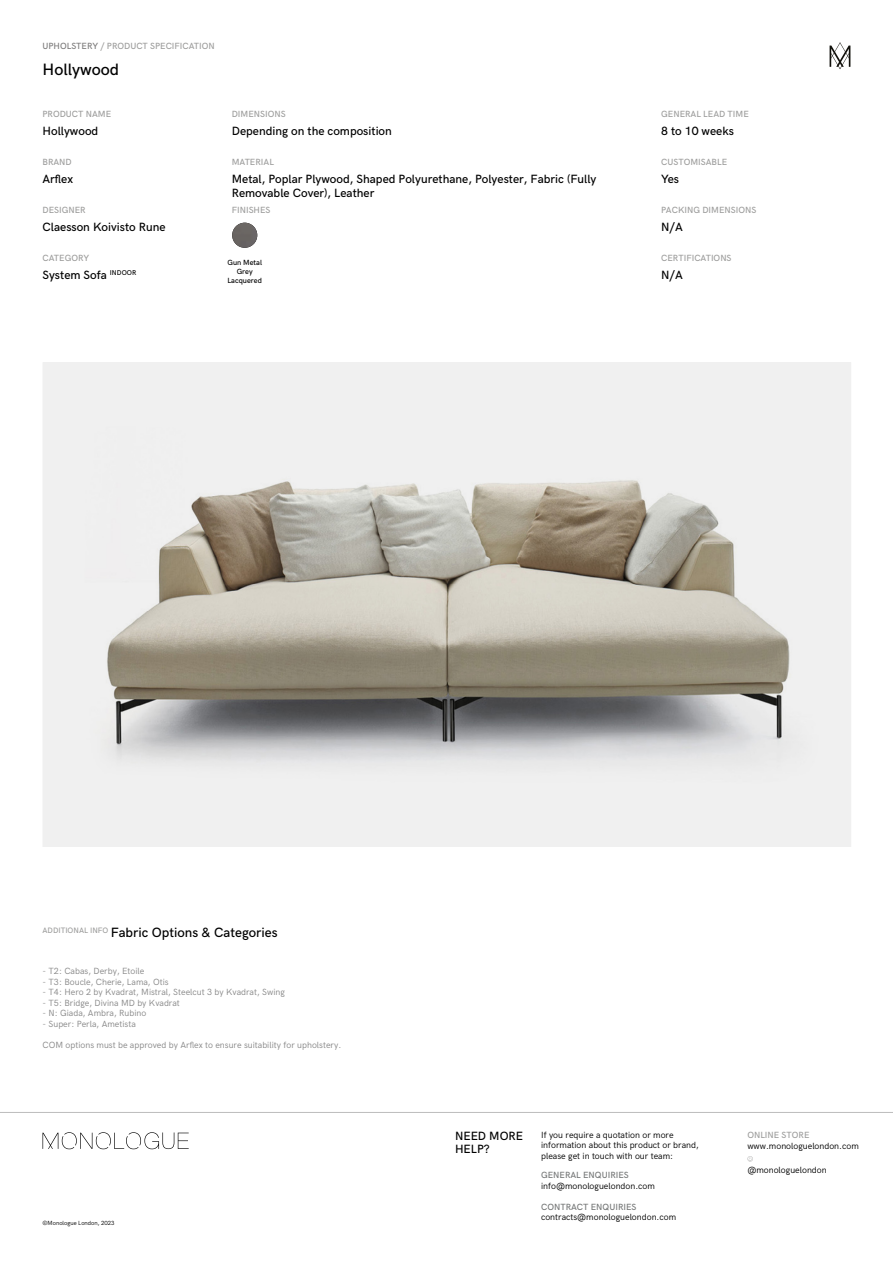
<style>
.page{position:relative;width:893px;height:1263px;background:#fff}
.page>*{position:absolute;margin:0;border:0;box-sizing:border-box;transform-origin:0 0}
.t1{font:500 16.5px "HK Grotesk";color:#000}
.t2{font:500 13.5px "HK Grotesk";color:#000}
.t3{font:500 12px/13.5px "HK Grotesk";color:#000}
.t4{font:9px "HK Grotesk";color:#878787}
.t5{font:9px/10.5px "HK Grotesk";color:#000}
.t6{font:500 9px "HK Grotesk";color:#9d9d9c}
.t7{font:500 9px "HK Grotesk";color:#757777}
.t8{font:500 7.5px/9px "HK Grotesk";color:#000;text-align:center}
.t9{font:6px "HK Grotesk";color:#000}
.s1{color:#7c7b7b}
</style>
<div class="page">
<svg style="left:747px;top:1156px;width:6px;height:5px"></svg>
<hr style="left:0;top:1112px;width:893px;height:1px;background:#bcbcbc">
<svg style="left:43px;top:1132px;width:146px;height:17px"></svg>
<svg style="left:830px;top:42px;width:20px;height:27px"></svg>
<img style="left:46px;top:365px;width:802px;height:479px">
<img style="left:232px;top:223px;width:25px;height:25px;border-radius:13px">
<p class="t6" style="left:43px;top:39px;width:174px"><span class="s1">UPHOLSTERY</span> / PRODUCT SPECIFICATION</p>
<h1 class="t1" style="left:43px;top:57px;width:78px">Hollywood</h1>
<p class="t6" style="left:43px;top:107px;width:70px">PRODUCT NAME</p>
<p class="t6" style="left:232px;top:107px;width:55px">DIMENSIONS</p>
<p class="t6" style="left:661px;top:107px;width:89px">GENERAL LEAD TIME</p>
<h3 class="t3" style="left:43px;top:123px;width:57px">Hollywood</h3>
<h3 class="t3" style="left:232px;top:123px;width:162px">Depending on the composition</h3>
<h3 class="t3" style="left:661px;top:123px;width:74px">8 to 10 weeks</h3>
<p class="t6" style="left:43px;top:155px;width:31px">BRAND</p>
<p class="t6" style="left:232px;top:155px;width:44px">MATERIAL</p>
<p class="t6" style="left:661px;top:155px;width:67px">CUSTOMISABLE</p>
<h3 class="t3" style="left:43px;top:171px;width:32px">Arflex</h3>
<h3 class="t3" style="left:232px;top:171px;width:366px;line-height:14.4px">Metal, Poplar Plywood, Shaped Polyurethane, Polyester, Fabric (Fully<br>Removable Cover), Leather</h3>
<h3 class="t3" style="left:661px;top:171px;width:19px">Yes</h3>
<p class="t6" style="left:43px;top:203px;width:45px">DESIGNER</p>
<p class="t6" style="left:232px;top:203px;width:40px">FINISHES</p>
<p class="t6" style="left:661px;top:203px;width:97px">PACKING DIMENSIONS</p>
<h3 class="t3" style="left:43px;top:219px;width:125px">Claesson Koivisto Rune</h3>
<h3 class="t3" style="left:661px;top:219px;width:23px">N/A</h3>
<p class="t6" style="left:43px;top:251px;width:48px">CATEGORY</p>
<p class="t6" style="left:661px;top:251px;width:72px">CERTIFICATIONS</p>
<p class="t8" style="left:227px;top:257px;width:36px">Gun Metal<br>Grey<br>Lacquered</p>
<h3 class="t3" style="left:43px;top:267px;width:95px">System Sofa <sup>INDOOR</sup></h3>
<h3 class="t3" style="left:661px;top:267px;width:23px">N/A</h3>
<h2 class="t2" style="left:43px;top:923px;width:237px"><sup>ADDITIONAL</sup> <sup>INFO</sup> Fabric Options &amp; Categories</h2>
<p class="t4" style="left:43px;top:964px;width:103px">- T2: Cabas, Derby, Etoile</p>
<p class="t4" style="left:43px;top:975px;width:128px">- T3: Boucle, Cherie, Lama, Otis</p>
<p class="t4" style="left:43px;top:985px;width:244px">- T4: Hero 2 by Kvadrat, Mistral, Steelcut 3 by Kvadrat, Swing</p>
<p class="t4" style="left:43px;top:996px;width:139px">- T5: Bridge, Divina MD by Kvadrat</p>
<p class="t4" style="left:43px;top:1006px;width:105px">- N: Giada, Ambra, Rubino</p>
<p class="t4" style="left:43px;top:1017px;width:95px">- Super: Perla, Ametista</p>
<p class="t4" style="left:43px;top:1038px;width:300px">COM options must be approved by Arflex to ensure suitability for upholstery.</p>
<p class="t9" style="left:43px;top:1218px;width:74px">©Monologue London, 2023</p>
<p class="t5" style="left:541px;top:1128px;width:134px">If you require a quotation or more</p>
<p class="t6" style="left:747px;top:1128px;width:64px">ONLINE STORE</p>
<p class="t5" style="left:541px;top:1139px;width:159px">information about this product or brand, please get in touch with our team:</p>
<h3 class="t3" style="left:455px;top:1128px;width:70px">NEED MORE<br>HELP?</h3>
<p class="t5" style="left:747px;top:1140px;width:113px">www.monologuelondon.com</p>
<p class="t5" style="left:747px;top:1164px;width:81px">@monologuelondon</p>
<p class="t7" style="left:541px;top:1200px;width:97px">CONTRACT ENQUIRIES</p>
<p class="t5" style="left:541px;top:1211px;width:137px">contracts@monologuelondon.com</p>
<p class="t7" style="left:541px;top:1168px;width:89px">GENERAL ENQUIRIES</p>
<p class="t5" style="left:541px;top:1180px;width:115px">info@monologuelondon.com</p>
</div>
